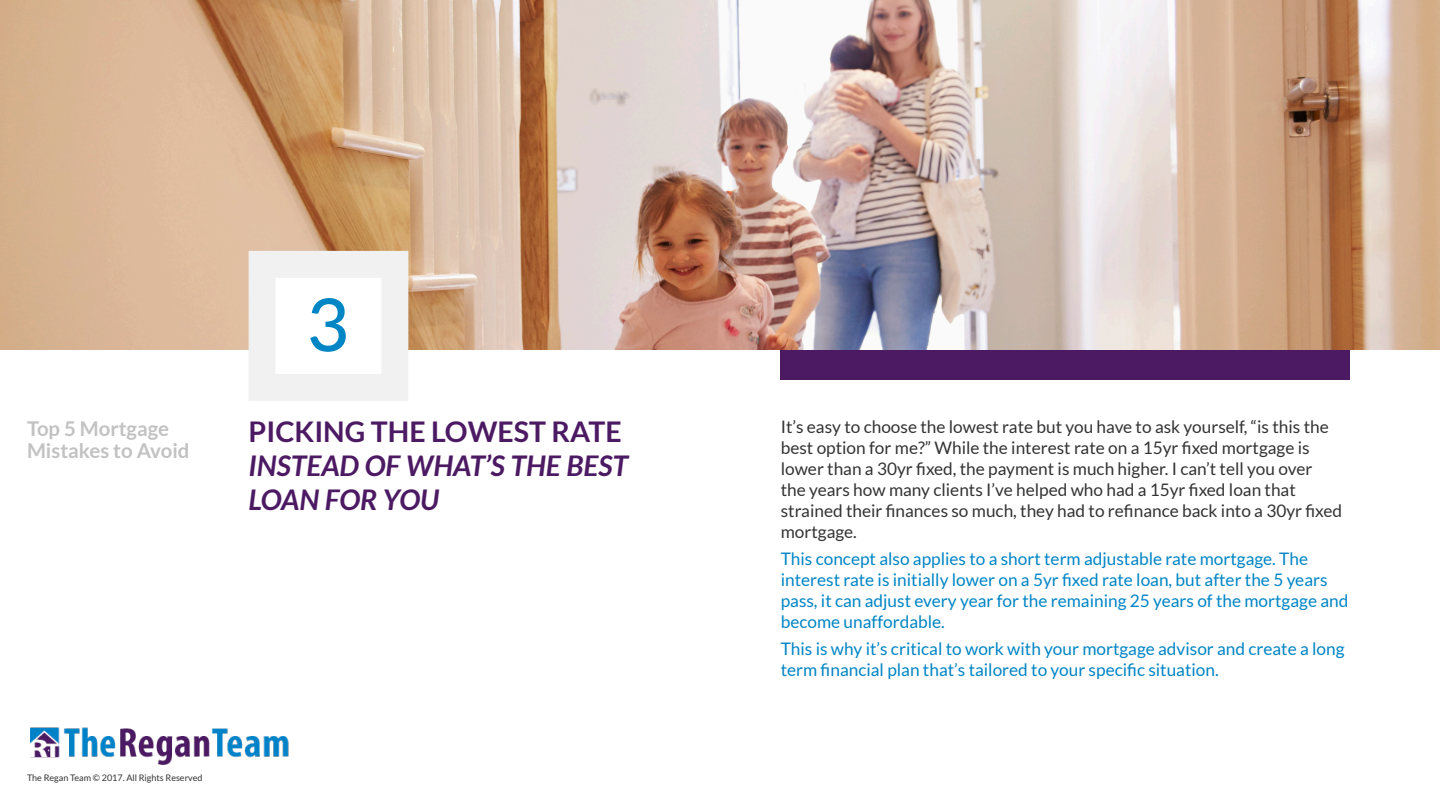
<style>
.page{position:relative;width:1440px;height:810px;background:#fff}
.page>*{position:absolute;margin:0;border:0;box-sizing:border-box;transform-origin:0 0}
.Subhead{font:500 73.2px "Lato";color:#0085c5}
.Subhead-2{font:italic 700 28.5px/33.8px "Lato";color:#4c1a63}
.Headline{font:700 20.4px/22.6px "Lato";color:#c2c2c2}
.Body{font:17.25px/21px "Lato";color:#0085c5}
.Body-2{font:17.25px/21px "Lato";color:#333}
.Body-3{font:9px "Lato";color:#333}
.s1{font-style:normal}
</style>
<div class="page">
<div style="left:781px;top:202px;width:569px;height:178px;background:#4c1a63"></div>
<img style="left:0;top:0;width:1440px;height:350px">
<img style="left:30px;top:727px;width:259px;height:38px">
<div style="left:249px;top:251px;width:159px;height:150px;background:#fff;border:27px solid #f1f1f1"></div>
<p class="Subhead" style="left:307px;top:272px;width:44px">3</p>
<p class="Headline" style="left:27px;top:417px;width:164px">Top 5 Mortgage<br>Mistakes to Avoid</p>
<p class="Subhead-2" style="left:249px;top:416px;width:381px"><span class="s1">PICKING THE LOWEST RATE<br></span>INSTEAD OF WHAT’S THE BEST<br>LOAN FOR YOU</p>
<p class="Body-3" style="left:27px;top:773px;width:177px">The Regan Team © 2017. All Rights Reserved</p>
<p class="Body-2" style="left:781px;top:416px;width:563px">It’s easy to choose the lowest rate but you have to ask yourself, “is this the best option for me?” While the interest rate on a 15yr fixed mortgage is lower than a 30yr fixed, the payment is much higher. I can’t tell you over<br>the years how many clients I’ve helped who had a 15yr fixed loan that strained their finances so much, they had to refinance back into a 30yr fixed mortgage.</p>
<p class="Body" style="left:781px;top:548px;width:569px">This concept also applies to a short term adjustable rate mortgage. The interest rate is initially lower on a 5yr fixed rate loan, but after the 5 years pass, it can adjust every year for the remaining 25 years of the mortgage and become unaffordable.</p>
<p class="Body" style="left:781px;top:638px;width:565px">This is why it’s critical to work with your mortgage advisor and create a long term financial plan that’s tailored to your specific situation.</p>
</div>
